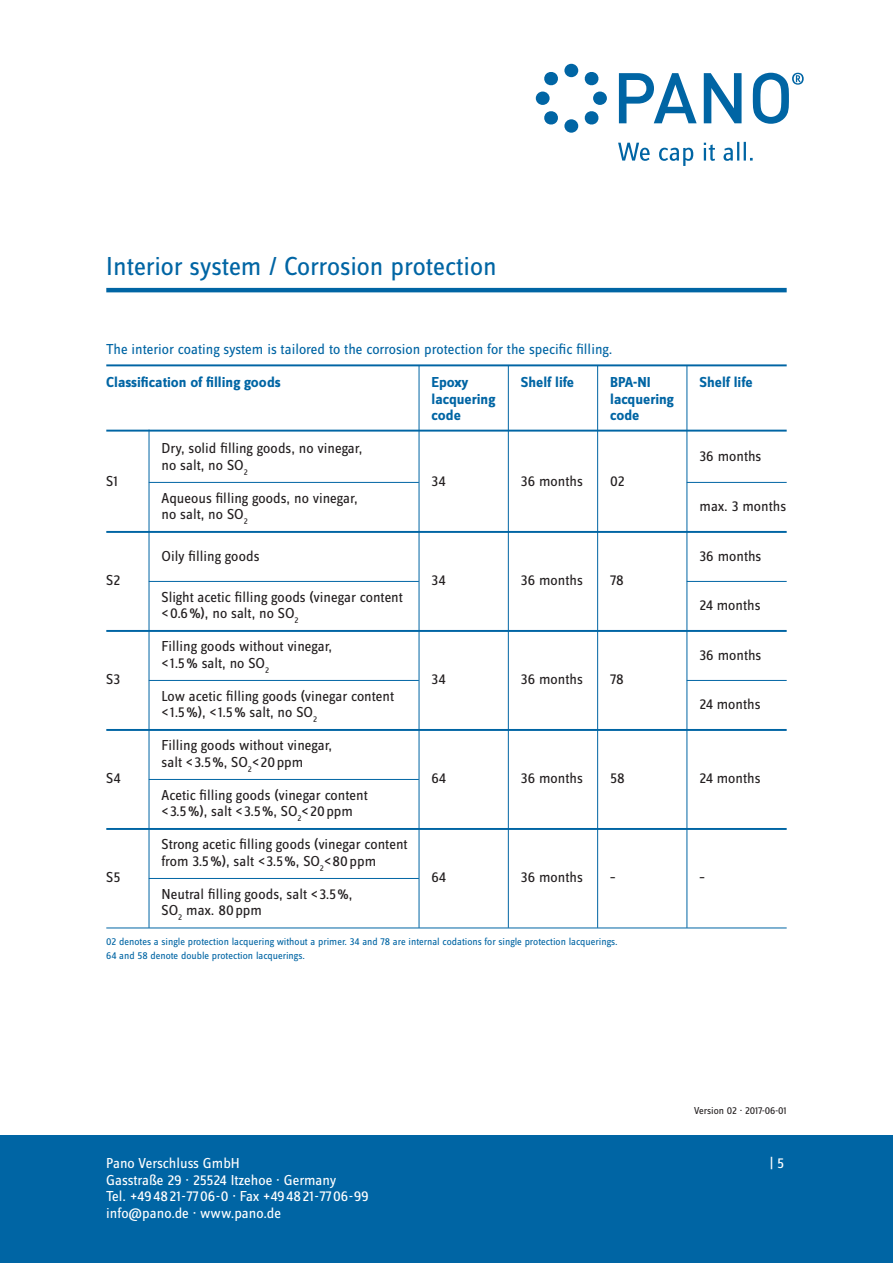
<style>
.page{position:relative;width:893px;height:1263px;background:#fff}
.page>*{position:absolute;margin:0;border:0;box-sizing:border-box;transform-origin:0 0}
.t1{font:27px "Zine Sans Dis";color:#0065a4}
.t2{font:15px/16.5px "Zine Sans Dis";color:#231f20}
.t3{font:15px/16.5px "Zine Sans Dis";color:#fff}
.t4{font:700 15px "Zine Sans Dis";color:#0065a4}
.t5{font:15px "Zine Sans Dis";color:#0065a4}
.t6{font:10.5px/13.5px "Zine Sans Dis";color:#0065a4}
.t7{font:10.5px "Zine Sans Dis";letter-spacing:-.005em;color:#231f20}
</style>
<div class="page">
<div style="left:564px;top:64px;width:14px;height:13px;background:#0065a4;border-radius:50%"></div>
<div style="left:564px;top:119px;width:14px;height:14px;background:#0065a4;border-radius:50%"></div>
<div style="left:536px;top:92px;width:14px;height:13px;background:#0065a4;border-radius:50%"></div>
<div style="left:593px;top:92px;width:14px;height:13px;background:#0065a4;border-radius:50%"></div>
<svg style="left:544px;top:72px;width:14px;height:14px"></svg>
<svg style="left:584px;top:111px;width:15px;height:14px"></svg>
<svg style="left:544px;top:111px;width:14px;height:14px"></svg>
<svg style="left:584px;top:72px;width:15px;height:14px"></svg>
<svg style="left:618px;top:142px;width:135px;height:24px"></svg>
<svg style="left:619px;top:73px;width:185px;height:51px"></svg>
<div style="left:0;top:1135px;width:893px;height:128px;background:#0065a4"></div>
<hr style="left:106px;top:288px;width:681px;height:4px;background:#0065a4">
<hr style="left:106px;top:364px;width:681px;height:2px;background:#0065a4">
<hr style="left:106px;top:430px;width:681px;height:2px;background:#0065a4">
<hr style="left:149px;top:482px;width:270px;height:1px;background:#0065a4">
<hr style="left:687px;top:482px;width:100px;height:1px;background:#0065a4">
<hr style="left:106px;top:531px;width:681px;height:2px;background:#0065a4">
<hr style="left:149px;top:581px;width:270px;height:1px;background:#0065a4">
<hr style="left:687px;top:581px;width:100px;height:1px;background:#0065a4">
<hr style="left:687px;top:680px;width:100px;height:1px;background:#0065a4">
<hr style="left:106px;top:630px;width:681px;height:2px;background:#0065a4">
<hr style="left:149px;top:779px;width:270px;height:1px;background:#0065a4">
<hr style="left:149px;top:680px;width:270px;height:1px;background:#0065a4">
<hr style="left:106px;top:729px;width:681px;height:2px;background:#0065a4">
<hr style="left:106px;top:828px;width:681px;height:2px;background:#0065a4">
<hr style="left:149px;top:878px;width:270px;height:1px;background:#0065a4">
<hr style="left:106px;top:928px;width:681px;height:1px;background:#0065a4">
<hr style="left:508px;top:365px;width:1px;height:563px;background:#0065a4">
<hr style="left:419px;top:365px;width:1px;height:563px;background:#0065a4">
<hr style="left:597px;top:365px;width:1px;height:563px;background:#0065a4">
<hr style="left:687px;top:365px;width:1px;height:563px;background:#0065a4">
<hr style="left:149px;top:430px;width:1px;height:498px;background:#0065a4">
<h1 class="t1" style="left:106px;top:253px;width:392px">Interior system / Corrosion protection</h1>
<p class="t5" style="left:106px;top:342px;width:508px">The interior coating system is tailored to the corrosion protection for the specific filling.</p>
<p class="t4" style="left:106px;top:375px;width:176px">Classification of filling goods</p>
<p class="t4" style="left:432px;top:375px;width:39px">Epoxy</p>
<p class="t4" style="left:521px;top:375px;width:55px">Shelf life</p>
<p class="t4" style="left:610px;top:375px;width:42px">BPA-NI</p>
<p class="t4" style="left:699px;top:375px;width:55px">Shelf life</p>
<p class="t4" style="left:432px;top:391px;width:65px">lacquering</p>
<p class="t4" style="left:610px;top:391px;width:65px">lacquering</p>
<p class="t4" style="left:432px;top:408px;width:31px">code</p>
<p class="t4" style="left:610px;top:408px;width:31px">code</p>
<p class="t2" style="left:162px;top:441px;width:202px">Dry, solid filling goods, no vinegar,</p>
<p class="t2" style="left:699px;top:449px;width:63px">36 months</p>
<p class="t2" style="left:162px;top:457px;width:88px">no salt, no SO<sub>2</sub></p>
<p class="t2" style="left:106px;top:474px;width:13px">S1</p>
<p class="t2" style="left:432px;top:474px;width:15px">34</p>
<p class="t2" style="left:521px;top:474px;width:63px">36 months</p>
<p class="t2" style="left:610px;top:474px;width:16px">02</p>
<p class="t2" style="left:162px;top:490px;width:198px">Aqueous filling goods, no vinegar,</p>
<p class="t2" style="left:699px;top:498px;width:88px">max. 3 months</p>
<p class="t2" style="left:162px;top:507px;width:88px">no salt, no SO<sub>2</sub></p>
<p class="t2" style="left:162px;top:548px;width:99px">Oily filling goods</p>
<p class="t2" style="left:699px;top:548px;width:63px">36 months</p>
<p class="t2" style="left:106px;top:573px;width:16px">S2</p>
<p class="t2" style="left:432px;top:573px;width:15px">34</p>
<p class="t2" style="left:521px;top:573px;width:63px">36 months</p>
<p class="t2" style="left:610px;top:573px;width:15px">78</p>
<p class="t2" style="left:162px;top:589px;width:243px">Slight acetic filling goods (vinegar content</p>
<p class="t2" style="left:699px;top:597px;width:62px">24 months</p>
<p class="t2" style="left:162px;top:606px;width:138px">&lt;0.6%), no salt, no SO<sub>2</sub></p>
<p class="t2" style="left:162px;top:639px;width:172px">Filling goods without vinegar,</p>
<p class="t2" style="left:699px;top:647px;width:63px">36 months</p>
<p class="t2" style="left:162px;top:655px;width:109px">&lt;1.5% salt, no SO<sub>2</sub></p>
<p class="t2" style="left:106px;top:672px;width:15px">S3</p>
<p class="t2" style="left:432px;top:672px;width:15px">34</p>
<p class="t2" style="left:521px;top:672px;width:63px">36 months</p>
<p class="t2" style="left:610px;top:672px;width:15px">78</p>
<p class="t2" style="left:162px;top:688px;width:234px">Low acetic filling goods (vinegar content</p>
<p class="t2" style="left:699px;top:696px;width:62px">24 months</p>
<p class="t2" style="left:162px;top:705px;width:157px">&lt;1.5%), &lt;1.5% salt, no SO<sub>2</sub></p>
<p class="t2" style="left:162px;top:738px;width:172px">Filling goods without vinegar, salt &lt;3.5%, SO<sub>2</sub>&lt;20ppm</p>
<p class="t2" style="left:106px;top:771px;width:16px">S4</p>
<p class="t2" style="left:432px;top:771px;width:16px">64</p>
<p class="t2" style="left:521px;top:771px;width:63px">36 months</p>
<p class="t2" style="left:610px;top:771px;width:16px">58</p>
<p class="t2" style="left:699px;top:771px;width:62px">24 months</p>
<p class="t2" style="left:162px;top:787px;width:208px">Acetic filling goods (vinegar content &lt;3.5%), salt &lt;3.5%, SO<sub>2</sub>&lt;20ppm</p>
<p class="t2" style="left:162px;top:837px;width:248px">Strong acetic filling goods (vinegar content from 3.5%), salt &lt;3.5%, SO<sub>2</sub>&lt;80ppm</p>
<p class="t2" style="left:106px;top:870px;width:16px">S5</p>
<p class="t2" style="left:432px;top:870px;width:16px">64</p>
<p class="t2" style="left:521px;top:870px;width:63px">36 months</p>
<p class="t2" style="left:610px;top:870px;width:7px">–</p>
<p class="t2" style="left:699px;top:870px;width:7px">–</p>
<p class="t2" style="left:162px;top:886px;width:192px">Neutral filling goods, salt &lt;3.5%,<br>SO<sub>2</sub> max. 80ppm</p>
<p class="t6" style="left:106px;top:935px;width:513px">02 denotes a single protection lacquering without a primer. 34 and 78 are internal codations for single protection lacquerings.<br>64 and 58 denote double protection lacquerings.</p>
<p class="t7" style="left:694px;top:1105px;width:94px">Version 02 · 2017-06-01</p>
<p class="t3" style="left:106px;top:1156px;width:264px">Pano Verschluss GmbH<br>Gasstraße 29 · 25524 Itzehoe · Germany<br>Tel. +494821-7706-0 · Fax +494821-7706-99 info@pano.de · www.pano.de</p>
<p class="t3" style="left:770px;top:1156px;width:16px">| 5</p>
</div>
